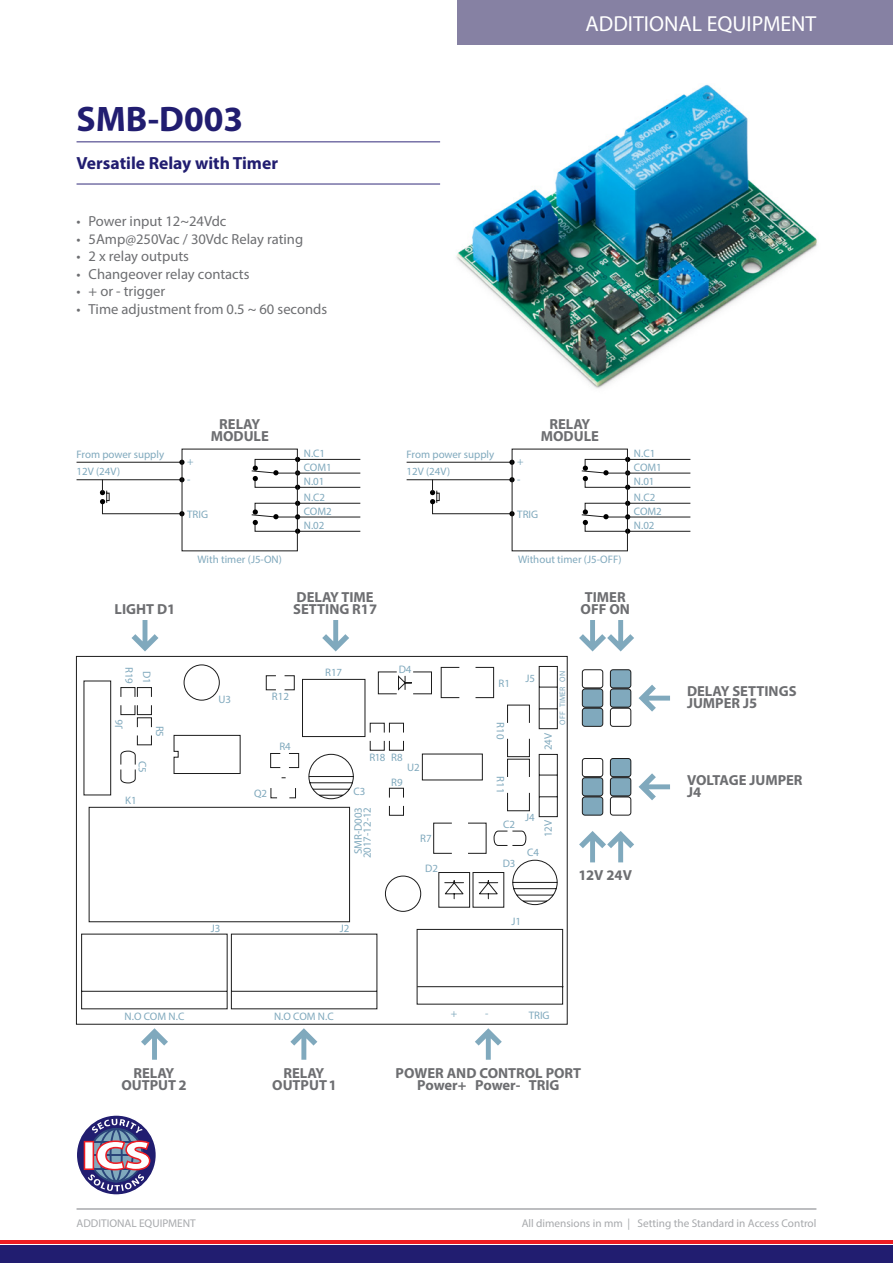
<style>
.page{position:relative;width:893px;height:1263px;background:#fff}
.page>*{position:absolute;margin:0;border:0;box-sizing:border-box;transform-origin:0 0}
.t1{font:700 35.55px "Myriad Pro";color:#211d70}
.t2{font:21.75px "Myriad Pro";color:#fff}
.t3{font:700 17.55px "Myriad Pro";color:#211d70}
.t4{font:700 14.55px/12px "Myriad Pro";color:#6d6e71;text-align:center}
.t5{font:14.55px "Myriad Pro";color:#6d6e71}
.t6{font:11.25px "Myriad Pro";color:#a7a9ac}
.t7{font:10.95px/9px "Myriad Pro";color:#80a9bd;text-align:center}
.t8{font:7.95px "Myriad Pro";color:#80a9bd}
</style>
<div class="page">
<svg style="left:77px;top:1115px;width:79px;height:80px"></svg>
<div style="left:0;top:1246px;width:893px;height:17px;background:#211d70"></div>
<hr style="left:0;top:1241px;width:893px;height:3px;background:#ed1d24">
<div style="left:458px;top:0;width:435px;height:45px;background:#8681a3"></div>
<hr style="left:77px;top:1208px;width:739px;height:2px;background:#a7a9ac">
<hr style="left:77px;top:141px;width:363px;height:2px;background:#7772a7">
<hr style="left:77px;top:183px;width:363px;height:2px;background:#7772a7">
<svg style="left:76px;top:656px;width:492px;height:369px"></svg>
<svg style="left:444px;top:880px;width:21px;height:19px"></svg>
<svg style="left:478px;top:880px;width:21px;height:19px"></svg>
<svg style="left:120px;top:666px;width:512px;height:188px"></svg>
<svg style="left:132px;top:620px;width:26px;height:31px"></svg>
<svg style="left:322px;top:620px;width:27px;height:31px"></svg>
<svg style="left:579px;top:620px;width:55px;height:31px"></svg>
<svg style="left:579px;top:831px;width:55px;height:31px"></svg>
<svg style="left:141px;top:1028px;width:27px;height:32px"></svg>
<svg style="left:290px;top:1028px;width:27px;height:32px"></svg>
<svg style="left:475px;top:1028px;width:27px;height:32px"></svg>
<svg style="left:639px;top:685px;width:31px;height:27px"></svg>
<svg style="left:639px;top:773px;width:31px;height:27px"></svg>
<hr style="left:77px;top:462px;width:105px;height:1px;background:#1c1c1c">
<hr style="left:407px;top:462px;width:105px;height:1px;background:#1c1c1c">
<hr style="left:77px;top:479px;width:105px;height:1px;background:#1c1c1c">
<hr style="left:407px;top:479px;width:105px;height:1px;background:#1c1c1c">
<svg style="left:100px;top:448px;width:261px;height:104px"></svg>
<svg style="left:430px;top:448px;width:261px;height:104px"></svg>
<img style="left:456px;top:84px;width:361px;height:305px">
<h1 class="t1" style="left:77px;top:95px;width:168px">SMB-D003</h1>
<h3 class="t3" style="left:77px;top:152px;width:203px">Versatile Relay with Timer</h3>
<h3 class="t5" style="left:77px;top:212px;width:151px">• Power input 12~24Vdc</h3>
<h3 class="t5" style="left:77px;top:230px;width:228px">• 5Amp@250Vac / 30Vdc Relay rating</h3>
<h3 class="t5" style="left:77px;top:247px;width:114px">• 2 x relay outputs</h3>
<h3 class="t5" style="left:77px;top:265px;width:175px">• Changeover relay contacts</h3>
<h3 class="t5" style="left:77px;top:282px;width:90px">• + or - trigger</h3>
<h3 class="t5" style="left:77px;top:300px;width:252px">• Time adjustment from 0.5 ~ 60 seconds</h3>
<h2 class="t2" style="left:585px;top:11px;width:232px">ADDITIONAL EQUIPMENT</h2>
<h3 class="t4" style="left:211px;top:417px;width:60px">RELAY<br>MODULE</h3>
<h3 class="t4" style="left:541px;top:417px;width:60px">RELAY<br>MODULE</h3>
<p class="t7" style="left:304px;top:449px;width:23px">N.C1</p>
<p class="t7" style="left:634px;top:449px;width:23px">N.C1</p>
<p class="t7" style="left:77px;top:449px;width:89px">From power supply</p>
<p class="t7" style="left:407px;top:449px;width:89px">From power supply</p>
<p class="t7" style="left:77px;top:467px;width:45px">12V (24V)</p>
<p class="t7" style="left:407px;top:467px;width:45px">12V (24V)</p>
<p class="t7" style="left:187px;top:457px;width:8px">+</p>
<p class="t7" style="left:517px;top:457px;width:8px">+</p>
<p class="t7" style="left:187px;top:475px;width:5px">-</p>
<p class="t7" style="left:517px;top:475px;width:5px">-</p>
<p class="t7" style="left:187px;top:509px;width:22px">TRIG</p>
<p class="t7" style="left:517px;top:509px;width:22px">TRIG</p>
<p class="t7" style="left:198px;top:554px;width:86px">With timer (J5-ON)</p>
<p class="t7" style="left:518px;top:554px;width:105px">Without timer (J5-OFF)</p>
<p class="t7" style="left:304px;top:463px;width:29px">COM1</p>
<p class="t7" style="left:634px;top:463px;width:29px">COM1</p>
<p class="t7" style="left:304px;top:476px;width:22px">N.01</p>
<p class="t7" style="left:634px;top:476px;width:22px">N.01</p>
<p class="t7" style="left:304px;top:520px;width:22px">N.02</p>
<p class="t7" style="left:634px;top:520px;width:22px">N.02</p>
<p class="t7" style="left:304px;top:493px;width:23px">N.C2</p>
<p class="t7" style="left:634px;top:493px;width:23px">N.C2</p>
<p class="t7" style="left:304px;top:506px;width:29px">COM2</p>
<p class="t7" style="left:634px;top:506px;width:29px">COM2</p>
<h3 class="t4" style="left:115px;top:602px;width:62px">LIGHT D1</h3>
<p class="t7" style="left:134px;top:667px;width:19px;rotate:90deg">R19</p>
<p class="t7" style="left:152px;top:671px;width:14px;rotate:90deg">D1</p>
<p class="t7" style="left:114px;top:729px;width:11px;rotate:-90deg">J6</p>
<p class="t7" style="left:165px;top:726px;width:13px;rotate:90deg">R5</p>
<p class="t7" style="left:147px;top:761px;width:13px;rotate:90deg">C5</p>
<p class="t7" style="left:125px;top:796px;width:13px">K1</p>
<h3 class="t4" style="left:293px;top:590px;width:86px;text-align:left">DELAY TIME<br>SETTING R17</h3>
<h3 class="t4" style="left:581px;top:590px;width:51px;text-align:left">TIMER<br>OFF ON</h3>
<p class="t7" style="left:219px;top:695px;width:14px">U3</p>
<p class="t7" style="left:272px;top:692px;width:19px">R12</p>
<p class="t7" style="left:279px;top:741px;width:13px">R4</p>
<p class="t7" style="left:254px;top:788px;width:15px">Q2</p>
<p class="t7" style="left:325px;top:667px;width:19px">R17</p>
<p class="t7" style="left:399px;top:665px;width:14px">D4</p>
<p class="t7" style="left:370px;top:753px;width:17px">R18</p>
<p class="t7" style="left:391px;top:753px;width:13px">R8</p>
<p class="t7" style="left:391px;top:778px;width:13px">R9</p>
<p class="t7" style="left:407px;top:763px;width:14px">U2</p>
<p class="t7" style="left:354px;top:786px;width:13px">C3</p>
<p class="t7" style="left:353px;top:858px;width:53px;rotate:-90deg">SMR-D003<br>2017-12-12</p>
<p class="t7" style="left:420px;top:834px;width:13px">R7</p>
<p class="t7" style="left:425px;top:863px;width:14px">D2</p>
<p class="t7" style="left:211px;top:923px;width:11px">J3</p>
<p class="t7" style="left:340px;top:923px;width:11px">J2</p>
<p class="t7" style="left:498px;top:679px;width:13px">R1</p>
<p class="t7" style="left:505px;top:722px;width:19px;rotate:90deg">R10</p>
<p class="t7" style="left:505px;top:776px;width:19px;rotate:90deg">R11</p>
<p class="t7" style="left:503px;top:819px;width:13px">C2</p>
<p class="t7" style="left:503px;top:858px;width:14px">D3</p>
<p class="t7" style="left:526px;top:673px;width:11px">J5</p>
<p class="t8" style="left:558px;top:725px;width:55px;rotate:-90deg">OFF TIMER ON</p>
<p class="t7" style="left:544px;top:750px;width:19px;rotate:-90deg">24V</p>
<p class="t7" style="left:525px;top:812px;width:11px">J4</p>
<p class="t7" style="left:544px;top:836px;width:18px;rotate:-90deg">12V</p>
<p class="t7" style="left:527px;top:848px;width:13px">C4</p>
<h3 class="t4" style="left:579px;top:868px;width:55px">12V 24V</h3>
<p class="t7" style="left:512px;top:917px;width:11px">J1</p>
<p class="t7" style="left:125px;top:1012px;width:61px">N.O COM N.C</p>
<p class="t7" style="left:274px;top:1012px;width:61px">N.O COM N.C</p>
<p class="t7" style="left:451px;top:1008px;width:8px">+</p>
<p class="t7" style="left:485px;top:1008px;width:5px">-</p>
<p class="t7" style="left:529px;top:1010px;width:22px">TRIG</p>
<h3 class="t4" style="left:121px;top:1066px;width:66px">RELAY<br>OUTPUT 2</h3>
<h3 class="t4" style="left:272px;top:1066px;width:65px">RELAY<br>OUTPUT 1</h3>
<h3 class="t4" style="left:396px;top:1066px;width:187px">POWER AND CONTROL PORT<br>Power+ Power- TRIG</h3>
<h3 class="t4" style="left:687px;top:684px;width:111px;text-align:left">DELAY SETTINGS<br>JUMPER J5</h3>
<h3 class="t4" style="left:687px;top:773px;width:117px;text-align:left">VOLTAGE JUMPER<br>J4</h3>
<p class="t6" style="left:77px;top:1216px;width:121px">ADDITIONAL EQUIPMENT</p>
<p class="t6" style="left:522px;top:1216px;width:296px">All dimensions in mm | Setting the Standard in Access Control</p>
</div>
